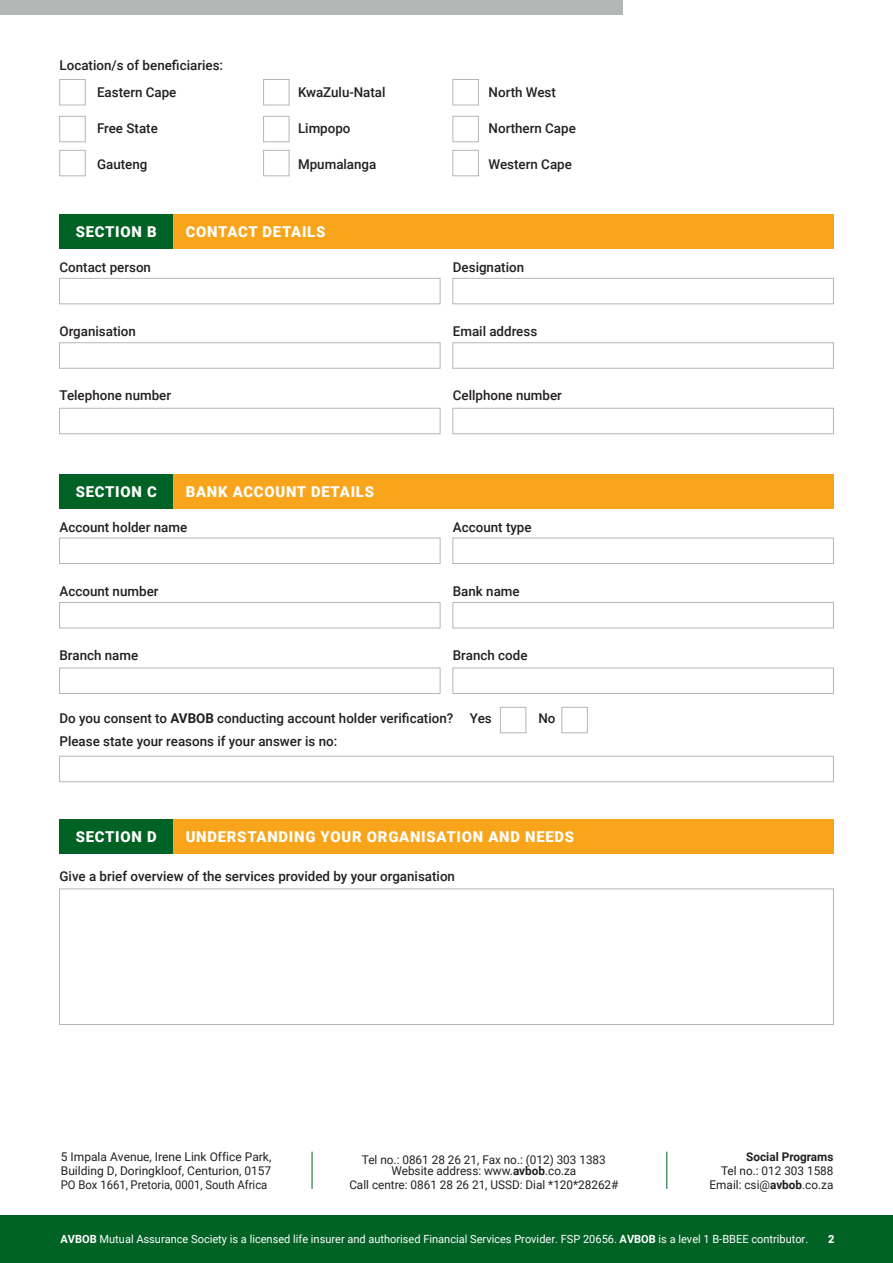
<style>
.page{position:relative;width:893px;height:1263px;background:#fff}
.page>*{position:absolute;margin:0;border:0;box-sizing:border-box;transform-origin:0 0}
.t1{font:900 15px "Roboto";letter-spacing:.05em;color:#fff}
.t2{font:500 13.5px/27.5px "Roboto";color:#231f20}
.t3{font:12px/14.4px "Roboto";color:#231f20;text-align:center}
.t4{font:700 12px "Roboto";color:#231f20}
.t5{font:11.25px "Roboto";color:#fff}
.t6{font:900 11.25px "Roboto";color:#fff}
.s1{font-weight:700}
</style>
<div class="page">
<div style="left:0;top:1216px;width:893px;height:47px;background:#006224"></div>
<div style="left:173px;top:474px;width:660px;height:35px;background:#f9a51b"></div>
<div style="left:173px;top:818px;width:660px;height:35px;background:#f9a51b"></div>
<div style="left:173px;top:214px;width:660px;height:35px;background:#f9a51b"></div>
<div style="left:452px;top:538px;width:382px;height:26px;border:1px solid #b1b9b7"></div>
<div style="left:452px;top:278px;width:382px;height:26px;border:1px solid #b1b9b7"></div>
<div style="left:59px;top:538px;width:381px;height:26px;border:1px solid #b1b9b7"></div>
<div style="left:59px;top:278px;width:381px;height:26px;border:1px solid #b1b9b7"></div>
<div style="left:452px;top:602px;width:382px;height:26px;border:1px solid #b1b9b7"></div>
<div style="left:452px;top:342px;width:382px;height:27px;border:1px solid #b1b9b7"></div>
<div style="left:452px;top:668px;width:382px;height:26px;border:1px solid #b1b9b7"></div>
<div style="left:452px;top:408px;width:382px;height:26px;border:1px solid #b1b9b7"></div>
<div style="left:59px;top:602px;width:381px;height:26px;border:1px solid #b1b9b7"></div>
<div style="left:59px;top:342px;width:381px;height:27px;border:1px solid #b1b9b7"></div>
<div style="left:59px;top:668px;width:381px;height:26px;border:1px solid #b1b9b7"></div>
<div style="left:59px;top:756px;width:775px;height:26px;border:1px solid #b1b9b7"></div>
<div style="left:59px;top:408px;width:381px;height:26px;border:1px solid #b1b9b7"></div>
<div style="left:500px;top:707px;width:26px;height:26px;border:1px solid #b1b9b7"></div>
<div style="left:561px;top:707px;width:27px;height:26px;border:1px solid #b1b9b7"></div>
<div style="left:59px;top:888px;width:775px;height:137px;border:1px solid #b1b9b7"></div>
<div style="left:60px;top:214px;width:113px;height:35px;background:#006224"></div>
<div style="left:60px;top:474px;width:113px;height:35px;background:#006224"></div>
<div style="left:60px;top:818px;width:113px;height:35px;background:#006224"></div>
<div style="left:0;top:0;width:623px;height:15px;background:#b1b9b7"></div>
<div style="left:59px;top:79px;width:27px;height:26px;border:1px solid #b1b9b7"></div>
<div style="left:59px;top:116px;width:27px;height:26px;border:1px solid #b1b9b7"></div>
<div style="left:59px;top:150px;width:27px;height:26px;border:1px solid #b1b9b7"></div>
<div style="left:263px;top:79px;width:26px;height:26px;border:1px solid #b1b9b7"></div>
<div style="left:263px;top:116px;width:26px;height:26px;border:1px solid #b1b9b7"></div>
<div style="left:263px;top:150px;width:26px;height:26px;border:1px solid #b1b9b7"></div>
<div style="left:452px;top:79px;width:27px;height:26px;border:1px solid #b1b9b7"></div>
<div style="left:452px;top:116px;width:27px;height:26px;border:1px solid #b1b9b7"></div>
<div style="left:452px;top:150px;width:27px;height:26px;border:1px solid #b1b9b7"></div>
<hr style="left:666px;top:1152px;width:1px;height:37px;background:#006224">
<hr style="left:312px;top:1152px;width:1px;height:37px;background:#006224">
<p class="t2" style="left:97px;top:51px;width:128px;text-indent:-38px">Location/s of beneficiaries:<br>Eastern Cape</p>
<p class="t2" style="left:298px;top:78px;width:89px">KwaZulu-Natal</p>
<p class="t2" style="left:489px;top:78px;width:69px">North West</p>
<p class="t2" style="left:97px;top:114px;width:62px">Free State</p>
<p class="t2" style="left:298px;top:114px;width:54px">Limpopo</p>
<p class="t2" style="left:489px;top:114px;width:89px">Northern Cape</p>
<p class="t2" style="left:97px;top:150px;width:52px">Gauteng</p>
<p class="t2" style="left:298px;top:150px;width:80px">Mpumalanga</p>
<p class="t2" style="left:489px;top:150px;width:85px">Western Cape</p>
<p class="t1" style="left:76px;top:221px;width:82px">SECTION B</p>
<p class="t1" style="left:186px;top:221px;width:141px">CONTACT DETAILS</p>
<p class="t2" style="left:60px;top:253px;width:93px">Contact person</p>
<p class="t2" style="left:453px;top:253px;width:73px">Designation</p>
<p class="t2" style="left:60px;top:317px;width:78px">Organisation</p>
<p class="t2" style="left:453px;top:317px;width:86px">Email address</p>
<p class="t2" style="left:60px;top:381px;width:113px">Telephone number</p>
<p class="t2" style="left:453px;top:381px;width:111px">Cellphone number</p>
<p class="t1" style="left:76px;top:481px;width:83px">SECTION C</p>
<p class="t1" style="left:186px;top:481px;width:190px">BANK ACCOUNT DETAILS</p>
<p class="t2" style="left:60px;top:513px;width:129px">Account holder name</p>
<p class="t2" style="left:453px;top:513px;width:80px">Account type</p>
<p class="t2" style="left:60px;top:577px;width:101px">Account number</p>
<p class="t2" style="left:453px;top:577px;width:68px">Bank name</p>
<p class="t2" style="left:60px;top:640px;width:80px">Branch name</p>
<p class="t2" style="left:453px;top:640px;width:76px">Branch code</p>
<p class="t2" style="left:60px;top:704px;width:434px">Do you consent to <span class="s1">AVBOB</span> conducting account holder verification? Yes</p>
<p class="t2" style="left:538px;top:704px;width:19px">No</p>
<p class="t2" style="left:60px;top:727px;width:279px">Please state your reasons if your answer is no:</p>
<p class="t1" style="left:76px;top:826px;width:82px">SECTION D</p>
<p class="t1" style="left:186px;top:826px;width:390px">UNDERSTANDING YOUR ORGANISATION AND NEEDS</p>
<p class="t2" style="left:60px;top:862px;width:397px">Give a brief overview of the services provided by your organisation</p>
<p class="t3" style="left:61px;top:1149px;width:212px;text-align:justify">5 Impala Avenue, Irene Link Office Park, Building D, Doringkloof, Centurion, 0157<br>PO Box 1661, Pretoria, 0001, South Africa</p>
<p class="t4" style="left:746px;top:1148px;width:89px">Social Programs</p>
<p class="t3" style="left:362px;top:1154px;width:245px;line-height:10.6px">Tel no.: 0861 28 26 21, Fax no.: (012) 303 1383<br>Website address: www.<span class="s1">avbob</span>.co.za</p>
<p class="t3" style="left:349px;top:1177px;width:271px">Call centre: 0861 28 26 21, USSD: Dial *120*28262#</p>
<p class="t3" style="left:710px;top:1163px;width:125px;text-align:right">Tel no.: 012 303 1588<br>Email: csi@<span class="s1">avbob</span>.co.za</p>
<p class="t5" style="left:61px;top:1231px;width:749px"><span class="s1">AVBOB</span> Mutual Assurance Society is a licensed life insurer and authorised Financial Services Provider. FSP 20656. <span class="s1">AVBOB</span> is a level 1 B-BBEE contributor.</p>
<p class="t6" style="left:828px;top:1231px;width:8px">2</p>
</div>
